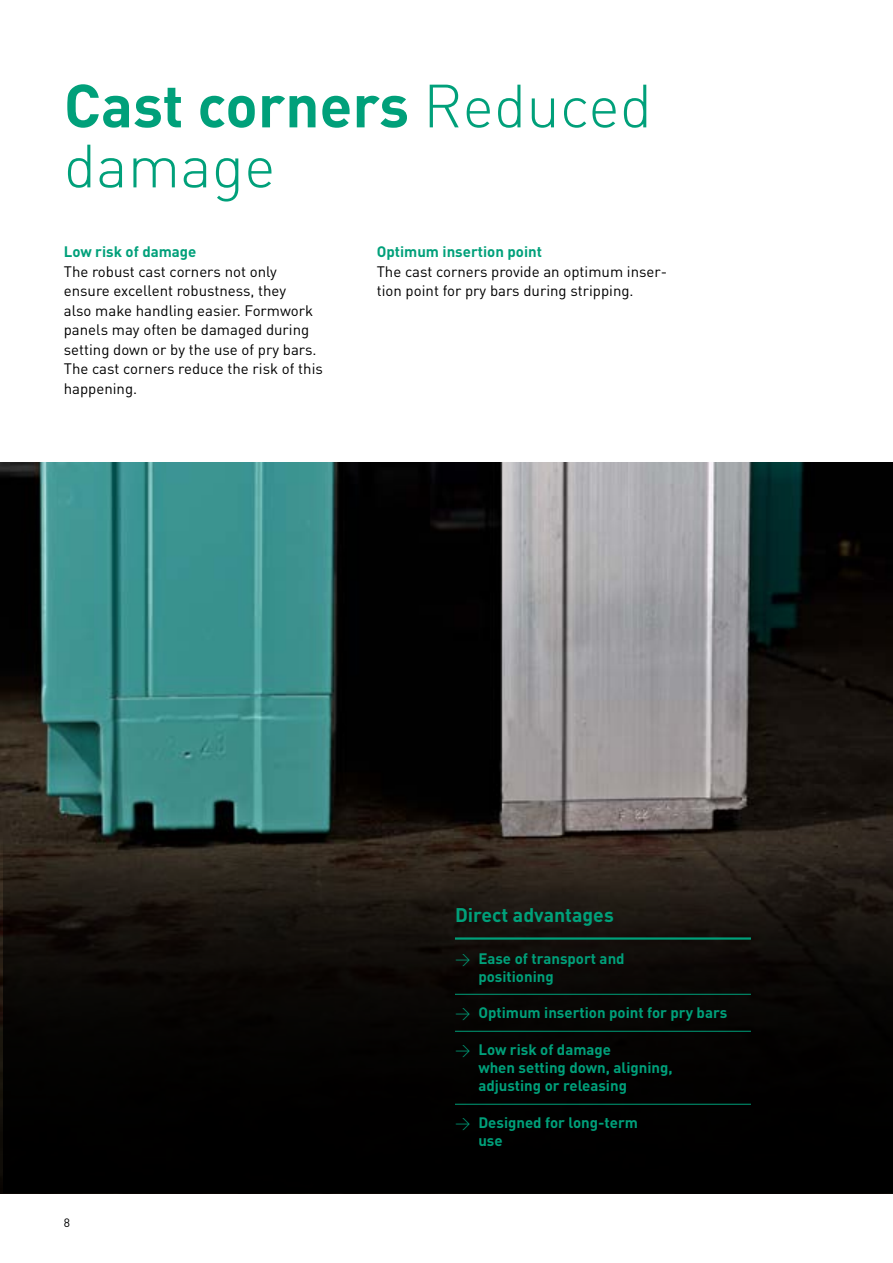
<style>
.page{position:relative;width:893px;height:1263px;background:#fff}
.page>*{position:absolute;margin:0;border:0;box-sizing:border-box;transform-origin:0 0}
.t1{font:300 60px/60px "DIN Pro";color:#00a07a}
.t2{font:700 19.5px "DIN Pro";color:#00a07a}
.t3{font:15px/19.5px "DIN Pro";color:#000}
.t4{font:700 15px/18px "DIN Pro";color:#00a07a}
.t5{font:12px "DIN Pro";color:#000}
.s1{font-weight:700}
.s2{font-weight:300}
</style>
<div class="page">
<img style="left:0;top:462px;width:893px;height:731px">
<svg style="left:3px;top:833px;width:890px;height:360px;background:#0e0b08"></svg>
<hr style="left:455px;top:937px;width:296px;height:3px;background:#00a07a">
<hr style="left:455px;top:994px;width:296px;height:1px;background:#00a07a">
<hr style="left:455px;top:1031px;width:296px;height:1px;background:#00a07a">
<hr style="left:455px;top:1104px;width:296px;height:1px;background:#00a07a">
<h1 class="t1" style="left:64px;top:73px;width:590px"><span class="s1">Cast corners</span> Reduced damage</h1>
<p class="t4" style="left:64px;top:242px;width:134px">Low risk of damage</p>
<p class="t3" style="left:64px;top:261px;width:261px">The robust cast corners not only ensure excellent robustness, they<br>also make handling easier. Formwork panels may often be damaged during setting down or by the use of pry bars.<br>The cast corners reduce the risk of this happening.</p>
<p class="t4" style="left:377px;top:242px;width:167px">Optimum insertion point</p>
<p class="t3" style="left:377px;top:261px;width:292px">The cast corners provide an optimum inser&shy;tion point for pry bars during stripping.</p>
<p class="t5" style="left:64px;top:1215px;width:8px">8</p>
<h2 class="t2" style="left:455px;top:901px;width:160px">Direct advantages</h2>
<p class="t4" style="left:478px;top:948px;width:148px;text-indent:-23px"><span class="s2">→</span> Ease of transport and positioning</p>
<p class="t4" style="left:455px;top:1003px;width:274px"><span class="s2">→</span> Optimum insertion point for pry bars</p>
<p class="t4" style="left:478px;top:1040px;width:196px;text-indent:-23px"><span class="s2">→</span> Low risk of damage<br>when setting down, aligning, adjusting or releasing</p>
<p class="t4" style="left:478px;top:1113px;width:161px;text-indent:-23px"><span class="s2">→</span> Designed for long-term use</p>
</div>
